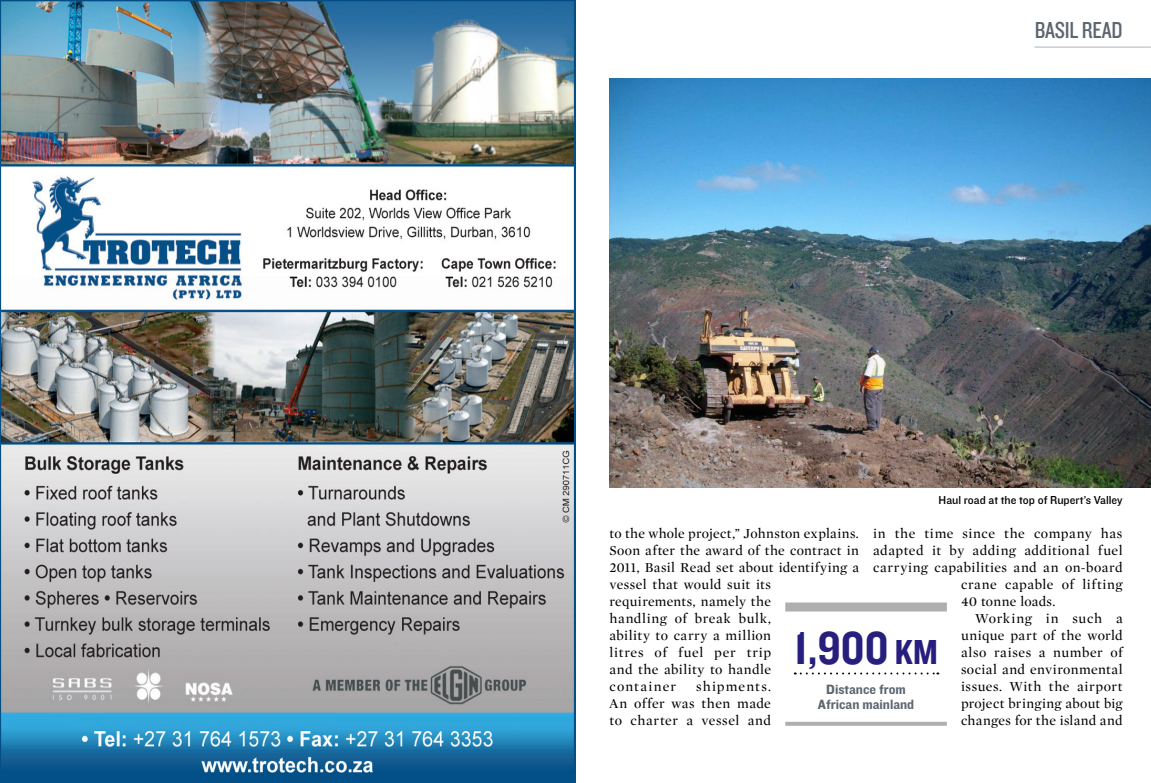
<style>
.page{position:relative;width:1151px;height:783px;background:#fff}
.page>*{position:absolute;margin:0;border:0;box-sizing:border-box;transform-origin:0 0}
.t1{font:48px "Knockout HTF50 Welterweight";color:#271f7d}
.t2{font:24px "Knockout HTF29 Junior Liteweight";letter-spacing:-.01em;color:#5c6670}
.t3{font:14px/17px "Mercury Display Roman";letter-spacing:.035em;color:#000}
.t4{font:14px/15px "Knockout HTF51 Middleweight";color:#5c6670;text-align:center}
.t5{font:14px "Mercury Display Roman";letter-spacing:.015em;color:#000}
.t6{font:14px "Mercury Display Roman";letter-spacing:.055em;color:#000}
.t7{font:12px "Knockout HTF31 Junior Middlewt";color:#000}
.s1{font-size:36px}
</style>
<div class="page">
<img style="left:0;top:0;width:575px;height:782px">
<img style="left:609px;top:79px;width:542px;height:408px">
<div style="left:785px;top:602px;width:162px;height:9px;background:#afafaf"></div>
<svg style="left:795px;top:672px;width:143px;height:2px"></svg>
<svg style="left:785px;top:721px;width:162px;height:4px"></svg>
<hr style="left:1034px;top:47px;width:117px;height:1px;background:#adb3b8">
<h2 class="t2" style="left:1035px;top:18px;width:89px">BASIL READ</h2>
<p class="t7" style="left:939px;top:494px;width:185px">haul road at the top of rupert’s Valley</p>
<p class="t3" style="left:873px;top:525px;width:251px">in the time since the company has</p>
<p class="t3" style="left:873px;top:542px;width:251px">adapted it by adding additional fuel</p>
<p class="t3" style="left:873px;top:559px;width:251px">carrying capabilities and an on-board</p>
<p class="t3" style="left:961px;top:576px;width:163px">crane capable of lifting</p>
<p class="t3" style="left:961px;top:593px;width:96px">40 tonne loads.</p>
<p class="t6" style="left:975px;top:610px;width:149px">Working in such a</p>
<p class="t3" style="left:961px;top:627px;width:163px">unique part of the world</p>
<p class="t3" style="left:961px;top:644px;width:163px">also raises a number of</p>
<p class="t3" style="left:961px;top:661px;width:163px">social and environmental</p>
<p class="t3" style="left:961px;top:678px;width:163px">issues. With the airport</p>
<p class="t5" style="left:961px;top:695px;width:163px">project bringing about big</p>
<p class="t3" style="left:961px;top:712px;width:163px">changes for the island and</p>
<p class="t3" style="left:609px;top:525px;width:251px">to the whole project,” Johnston explains.<br>Soon after the award of the contract in<br>2011, Basil Read set about identifying a vessel that would suit its requirements, namely the<br>handling of break bulk,<br>ability to carry a million<br>litres of fuel per trip<br>and the ability to handle<br>container</p>
<h1 class="t1" style="left:794px;top:623px;width:145px">1,900 <span class="s1">km</span></h1>
<p class="t4" style="left:818px;top:682px;width:98px">distance from african mainland</p>
<p class="t3" style="left:609px;top:678px;width:163px;text-align:justify;text-indent:87px">shipments.<br>An offer was then made to charter a vessel and</p>
</div>
